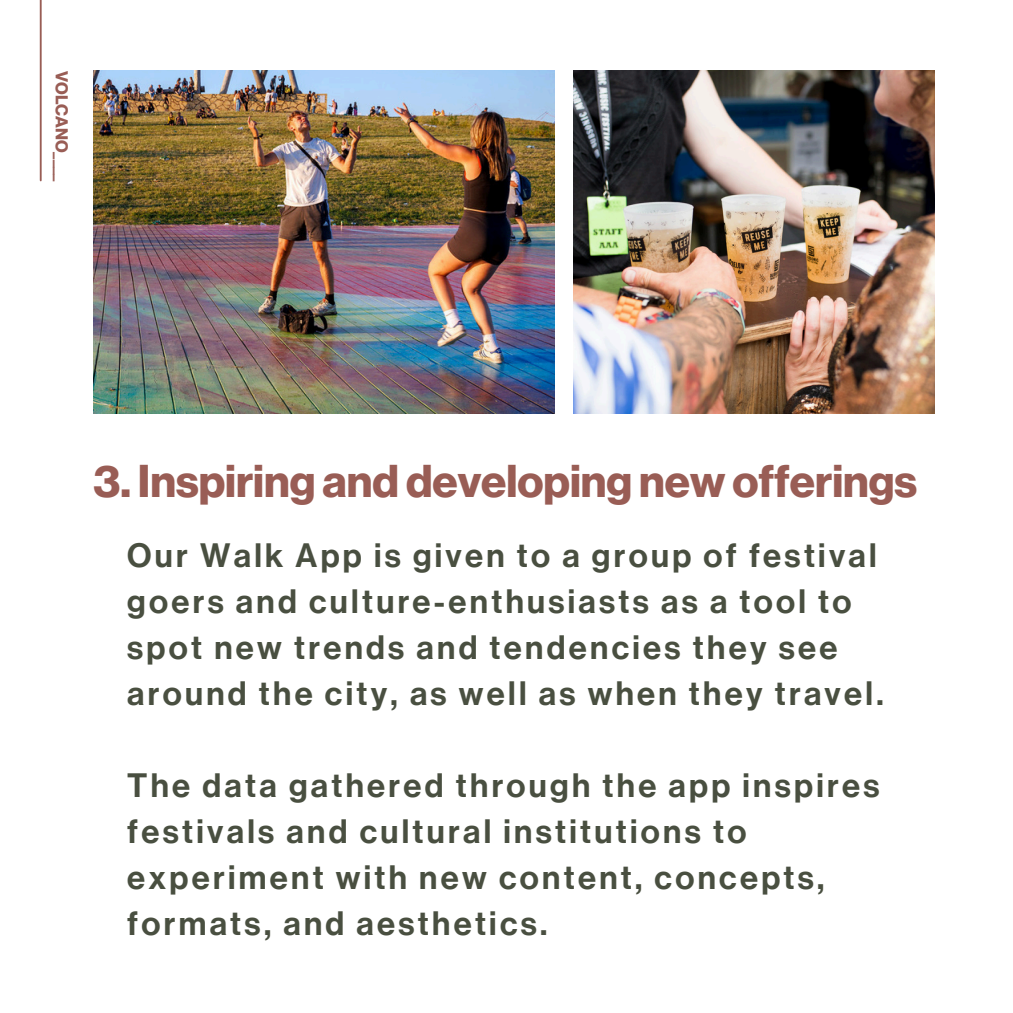
<style>
.page{position:relative;width:1013px;height:1013px;background:#fff}
.page>*{position:absolute;margin:0;border:0;box-sizing:border-box;transform-origin:0 0}
.t1{font:700 45px "Neue Haas Display";color:#995d55}
.t2{font:33.12px/46px "Neue Haas Display Mediu";letter-spacing:.1em;color:#494f40}
.t3{font:700 16.88px "Neue Haas Display";color:#995d55}
</style>
<div class="page">
<hr style="left:40px;top:0;width:2px;height:180px;background:#995d55">
<img style="left:93px;top:71px;width:461px;height:342px">
<img style="left:573px;top:71px;width:361px;height:342px">
<p class="t3" style="left:69px;top:71px;width:112px;rotate:90deg">VOLCANO____</p>
<h1 class="t1" style="left:93px;top:460px;width:825px">3. Inspiring and developing new offerings</h1>
<h2 class="t2" style="left:127px;top:533px;width:758px">Our Walk App is given to a group of festival goers and culture-enthusiasts as a tool to spot new trends and tendencies they see around the city, as well as when they travel.</h2>
<h2 class="t2" style="left:127px;top:763px;width:753px">The data gathered through the app inspires festivals and cultural institutions to experiment with new content, concepts, formats, and aesthetics.</h2>
</div>
